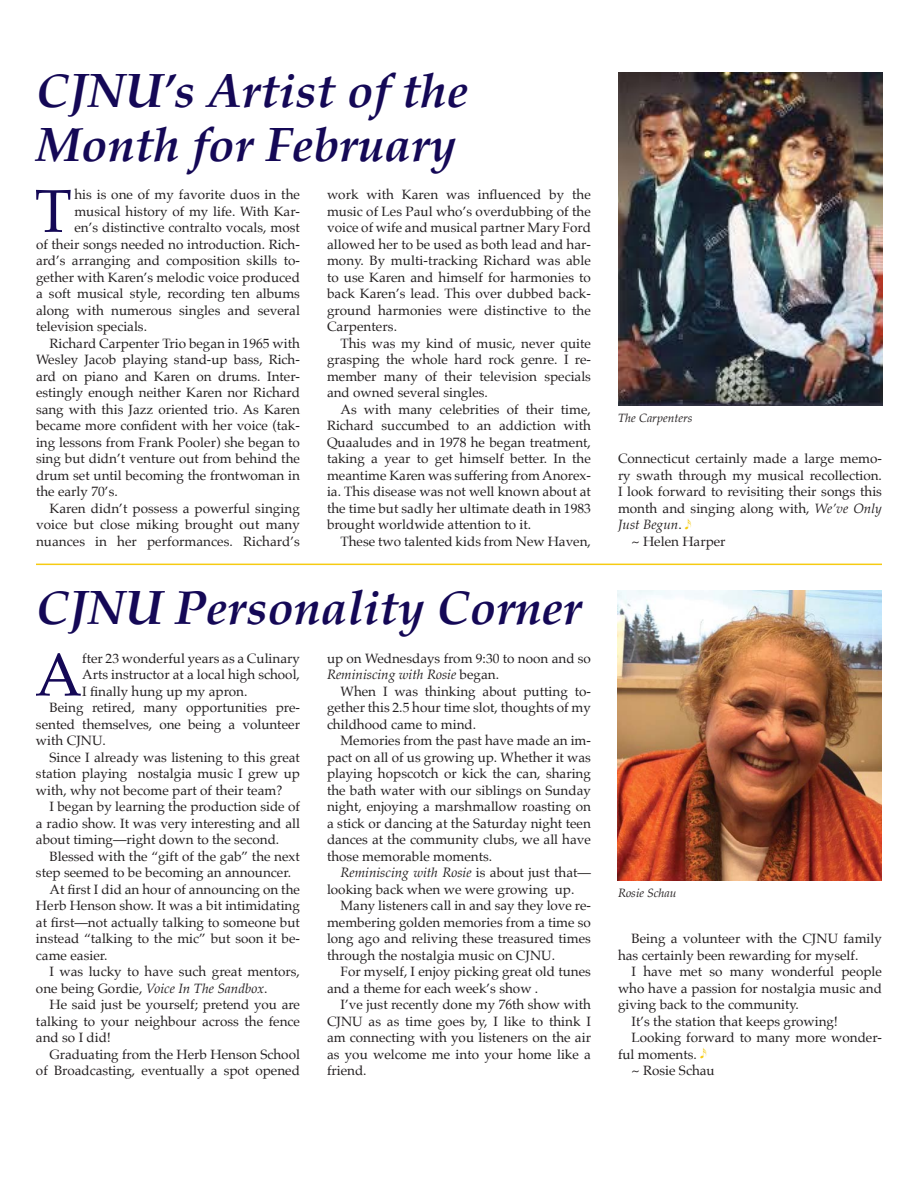
<style>
.page{position:relative;width:918px;height:1188px;background:#fff}
.page>*{position:absolute;margin:0;border:0;box-sizing:border-box;transform-origin:0 0}
.t1{font:60.75px "Palatino";color:#140856}
.t2{font:italic 700 48px/54px "Palatino";color:#140856}
.t3{font:13.5px/16.5px "Palatino";color:#231f20;text-align:justify}
.t4{font:italic 13.5px "Palatino";color:#231f20}
.t5{font:italic 12px "Palatino";color:#231f20}
.s1{font-style:italic}
.s2{font-style:normal}
.s3{font-family:"Sonata";font-style:normal;font-size:10.5px;color:#f6cb11}
.s4{font-family:"Sonata";font-size:10.5px;color:#f6cb11}
</style>
<div class="page">
<hr style="left:36px;top:564px;width:846px;height:1px;background:#f6cb11">
<img style="left:618px;top:72px;width:265px;height:334px">
<img style="left:618px;top:591px;width:263px;height:290px">
<h2 class="t2" style="left:36px;top:67px;width:434px">CJNU’s Artist of the<br>Month for February</h2>
<p class="t3" style="left:327px;top:187px;width:265px">work with Karen was influenced by the music of Les Paul who’s overdubbing of the voice of wife and musical partner Mary Ford allowed her to be used as both lead and har&shy;mony. By multi-tracking Richard was able to use Karen and himself for harmonies to back Karen’s lead. This over dubbed back&shy;ground harmonies were distinctive to the Carpenters.</p>
<p class="t3" style="left:327px;top:336px;width:266px;text-indent:14px">This was my kind of music, never quite grasping the whole hard rock genre. I re&shy;member many of their television specials and owned several singles.</p>
<p class="t3" style="left:327px;top:402px;width:266px;text-indent:14px">As with many celebrities of their time, Richard succumbed to an addiction with Quaaludes and in 1978 he began treatment, taking a year to get himself better. In the meantime Karen was suffering from Anorex&shy;ia. This disease was not well known about at the time but sadly her ultimate death in 1983 brought worldwide attention to it.</p>
<p class="t3" style="left:341px;top:534px;width:252px">These two talented kids from New Haven,</p>
<h1 class="t1" style="left:35px;top:182px;width:39px">T</h1>
<p class="t3" style="left:74px;top:187px;width:227px">his is one of my favorite duos in the</p>
<p class="t3" style="left:74px;top:204px;width:227px">musical history of my life. With Kar-</p>
<p class="t3" style="left:74px;top:220px;width:227px">en’s distinctive contralto vocals, most</p>
<p class="t3" style="left:36px;top:237px;width:266px">of their songs needed no introduction. Rich-</p>
<p class="t3" style="left:36px;top:253px;width:266px">ard’s arranging and composition skills to-</p>
<p class="t3" style="left:36px;top:270px;width:266px">gether with Karen’s melodic voice produced</p>
<p class="t3" style="left:36px;top:286px;width:266px">a soft musical style, recording ten albums</p>
<p class="t3" style="left:36px;top:303px;width:266px">along with numerous singles and several</p>
<p class="t3" style="left:36px;top:319px;width:113px">television specials.</p>
<p class="t3" style="left:50px;top:336px;width:252px">Richard Carpenter Trio began in 1965 with</p>
<p class="t3" style="left:36px;top:352px;width:265px">Wesley Jacob playing stand-up bass, Rich-</p>
<p class="t3" style="left:36px;top:369px;width:266px">ard on piano and Karen on drums. Inter-</p>
<p class="t3" style="left:36px;top:385px;width:265px">estingly enough neither Karen nor Richard</p>
<p class="t3" style="left:36px;top:402px;width:266px">sang with this Jazz oriented trio. As Karen</p>
<p class="t3" style="left:36px;top:418px;width:265px">became more confident with her voice (tak-</p>
<p class="t3" style="left:36px;top:435px;width:265px">ing lessons from Frank Pooler) she began to</p>
<p class="t3" style="left:36px;top:451px;width:265px">sing but didn’t venture out from behind the</p>
<p class="t3" style="left:36px;top:468px;width:265px">drum set until becoming the frontwoman in</p>
<p class="t3" style="left:36px;top:484px;width:83px">the early 70’s.</p>
<p class="t3" style="left:50px;top:501px;width:252px">Karen didn’t possess a powerful singing</p>
<p class="t3" style="left:36px;top:517px;width:265px">voice but close miking brought out many</p>
<p class="t3" style="left:36px;top:534px;width:265px">nuances in her performances. Richard’s</p>
<h2 class="t2" style="left:36px;top:584px;width:547px">CJNU Personality Corner</h2>
<p class="t3" style="left:327px;top:651px;width:266px">up on Wednesdays from 9:30 to noon and so<br><span class="s1">Reminiscing with Rosie</span> began.</p>
<p class="t3" style="left:327px;top:684px;width:265px;text-indent:14px">When I was thinking about putting to&shy;gether this 2.5 hour time slot, thoughts of my childhood came to mind.</p>
<p class="t3" style="left:327px;top:733px;width:266px;text-indent:14px">Memories from the past have made an im&shy;pact on all of us growing up. Whether it was playing hopscotch or kick the can, sharing the bath water with our siblings on Sunday night, enjoying a marshmallow roasting on a stick or dancing at the Saturday night teen dances at the community clubs, we all have those memorable moments.</p>
<p class="t3" style="left:327px;top:865px;width:265px;text-indent:14px"><span class="s1">Reminiscing with Rosie</span> is about just that— looking back when we were growing up.</p>
<p class="t3" style="left:327px;top:898px;width:266px;text-indent:14px">Many listeners call in and say they love re&shy;membering golden memories from a time so long ago and reliving these treasured times through the nostalgia music on CJNU.</p>
<p class="t3" style="left:327px;top:964px;width:265px;text-indent:14px">For myself, I enjoy picking great old tunes and a theme for each week’s show .</p>
<p class="t3" style="left:327px;top:997px;width:266px;text-indent:14px">I’ve just recently done my 76th show with CJNU as as time goes by, I like to think I am connecting with you listeners on the air as you welcome me into your home like a friend.</p>
<h1 class="t1" style="left:35px;top:646px;width:49px">A</h1>
<p class="t3" style="left:82px;top:651px;width:219px">fter 23 wonderful years as a Culinary</p>
<p class="t3" style="left:82px;top:667px;width:219px">Arts instructor at a local high school,</p>
<p class="t3" style="left:82px;top:684px;width:167px">I finally hung up my apron.</p>
<p class="t3" style="left:49px;top:700px;width:252px">Being retired, many opportunities pre-</p>
<p class="t3" style="left:36px;top:717px;width:265px">sented themselves, one being a volunteer</p>
<p class="t3" style="left:36px;top:733px;width:71px">with CJNU.</p>
<p class="t3" style="left:49px;top:750px;width:252px">Since I already was listening to this great</p>
<p class="t3" style="left:36px;top:766px;width:265px">station playing nostalgia music I grew up</p>
<p class="t3" style="left:36px;top:783px;width:248px">with, why not become part of their team?</p>
<p class="t3" style="left:49px;top:799px;width:252px">I began by learning the production side of</p>
<p class="t3" style="left:36px;top:816px;width:266px">a radio show. It was very interesting and all</p>
<p class="t3" style="left:36px;top:832px;width:245px">about timing—right down to the second.</p>
<p class="t3" style="left:49px;top:849px;width:252px">Blessed with the “gift of the gab” the next</p>
<p class="t3" style="left:36px;top:865px;width:257px">step seemed to be becoming an announcer.</p>
<p class="t3" style="left:49px;top:882px;width:252px">At first I did an hour of announcing on the</p>
<p class="t3" style="left:36px;top:898px;width:265px">Herb Henson show. It was a bit intimidating</p>
<p class="t3" style="left:36px;top:915px;width:265px">at first—not actually talking to someone but</p>
<p class="t3" style="left:36px;top:931px;width:265px">instead “talking to the mic” but soon it be-</p>
<p class="t3" style="left:36px;top:948px;width:73px">came easier.</p>
<p class="t3" style="left:49px;top:964px;width:252px">I was lucky to have such great mentors,</p>
<p class="t4" style="left:36px;top:982px;width:233px"><span class="s2">one being Gordie,</span> Voice In The Sandbox<span class="s2">.</span></p>
<p class="t3" style="left:49px;top:997px;width:252px">He said just be yourself; pretend you are</p>
<p class="t3" style="left:36px;top:1014px;width:265px">talking to your neighbour across the fence</p>
<p class="t3" style="left:36px;top:1030px;width:76px">and so I did!</p>
<p class="t3" style="left:49px;top:1047px;width:252px">Graduating from the Herb Henson School</p>
<p class="t3" style="left:36px;top:1063px;width:266px">of Broadcasting, eventually a spot opened</p>
<p class="t5" style="left:618px;top:412px;width:76px">The Carpenters</p>
<p class="t3" style="left:618px;top:451px;width:266px">Connecticut certainly made a large memo-</p>
<p class="t3" style="left:618px;top:468px;width:266px">ry swath through my musical recollection.</p>
<p class="t3" style="left:618px;top:484px;width:266px">I look forward to revisiting their songs this</p>
<p class="t3" style="left:618px;top:501px;width:266px">month and singing along with, <span class="s1">We’ve Only</span></p>
<p class="t4" style="left:618px;top:518px;width:75px">Just Begun<span class="s2">.</span> <span class="s3">-</span></p>
<p class="t3" style="left:632px;top:534px;width:96px">~ Helen Harper</p>
<p class="t5" style="left:618px;top:887px;width:60px">Rosie Schau</p>
<p class="t3" style="left:618px;top:931px;width:265px;text-indent:14px">Being a volunteer with the CJNU family has certainly been rewarding for myself.</p>
<p class="t3" style="left:632px;top:964px;width:252px">I have met so many wonderful people</p>
<p class="t3" style="left:618px;top:981px;width:266px">who have a passion for nostalgia music and</p>
<p class="t3" style="left:618px;top:997px;width:182px">giving back to the community.</p>
<p class="t3" style="left:632px;top:1014px;width:208px">It’s the station that keeps growing!</p>
<p class="t3" style="left:632px;top:1030px;width:252px">Looking forward to many more wonder-</p>
<p class="t3" style="left:618px;top:1047px;width:90px">ful moments. <span class="s4">-</span></p>
<p class="t3" style="left:632px;top:1063px;width:85px">~ Rosie Schau</p>
</div>
